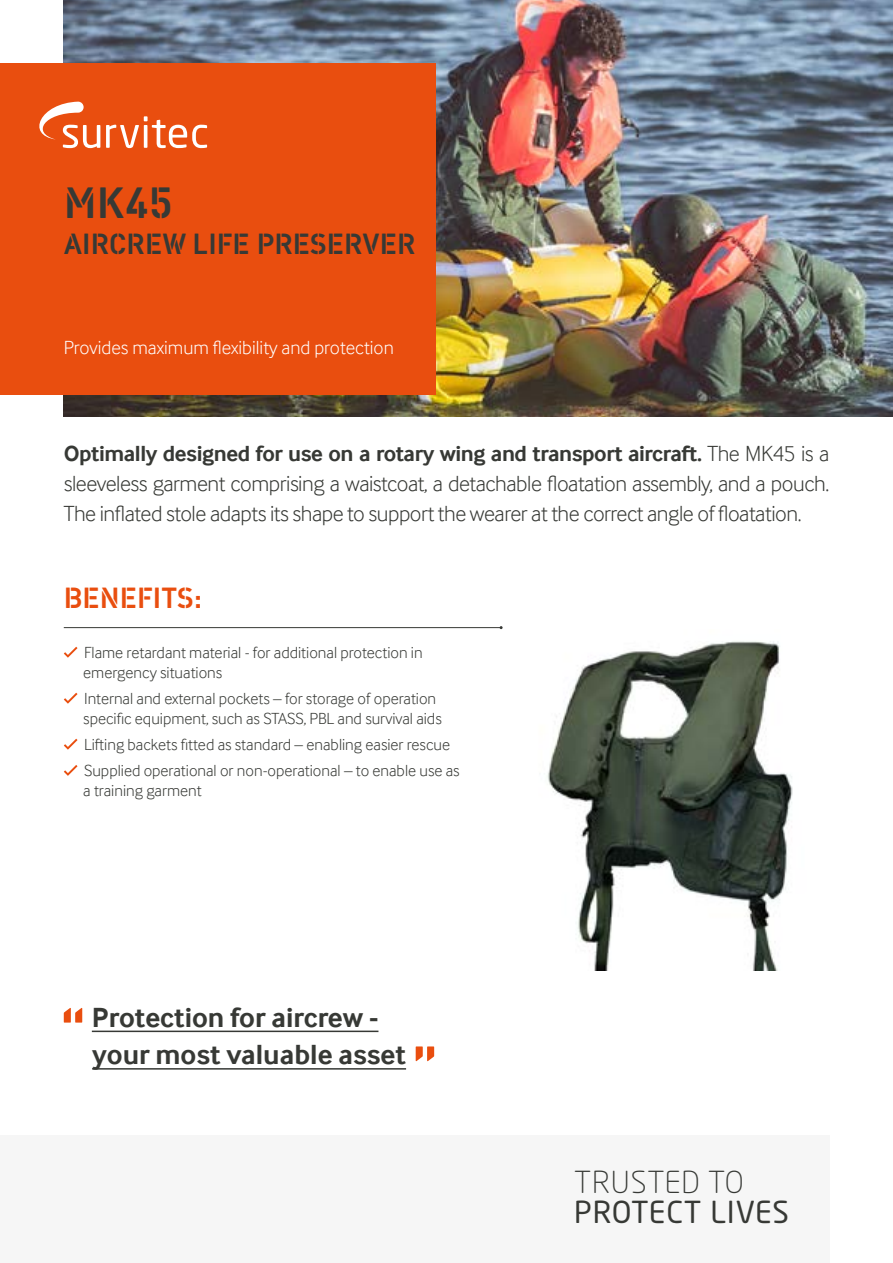
<style>
.page{position:relative;width:893px;height:1263px;background:#fff}
.page>*{position:absolute;margin:0;border:0;box-sizing:border-box;transform-origin:0 0}
.t1{font:45px "Vtg Stencil DIN";color:#373935}
.t2{font:30px "Vtg Stencil DIN";color:#373935}
.t3{font:30px "Neo Sans W1 G";letter-spacing:.03em;color:#373935}
.t4{font:300 30px "Neo Sans W1 G";letter-spacing:.03em;color:#373935}
.t5{font:30px "Vtg Stencil DIN";color:#e94e0f}
.t6{font:700 28.5px/37.5px "Inter Face";color:#373935}
.t7{font:300 22.5px/30px "Inter Face";letter-spacing:-.02em;color:#373935;text-align:justify}
.t8{font:300 19.5px "Inter Face";color:#fff}
.t9{font:300 16.5px/19.8px "Inter Face";color:#373935}
.s1{font-weight:700}
</style>
<div class="page">
<div style="left:0;top:1135px;width:829px;height:128px;background:#f6f6f6"></div>
<img style="left:64px;top:0;width:829px;height:417px">
<div style="left:0;top:64px;width:436px;height:331px;background:#e94e0f"></div>
<svg style="left:106px;top:116px;width:101px;height:32px"></svg>
<svg style="left:39px;top:102px;width:61px;height:46px"></svg>
<svg style="left:64px;top:647px;width:14px;height:11px"></svg>
<svg style="left:64px;top:693px;width:14px;height:11px"></svg>
<svg style="left:64px;top:739px;width:14px;height:11px"></svg>
<svg style="left:64px;top:765px;width:14px;height:11px"></svg>
<hr style="left:64px;top:627px;width:437px;height:1px;background:#373935">
<hr style="left:92px;top:1030px;width:286px;height:2px;background:#373935">
<hr style="left:92px;top:1068px;width:314px;height:1px;background:#373935">
<svg style="left:64px;top:1008px;width:18px;height:14px"></svg>
<svg style="left:416px;top:1046px;width:18px;height:15px"></svg>
<img style="left:547px;top:641px;width:246px;height:329px">
<h1 class="t1" style="left:64px;top:176px;width:111px">MK45</h1>
<h2 class="t2" style="left:64px;top:226px;width:353px">AIRCREW LIFE PRESERVER</h2>
<p class="t8" style="left:64px;top:336px;width:332px">Provides maximum flexibility and protection</p>
<p class="t7" style="left:64px;top:441px;width:767px"><span class="s1">Optimally designed for use on a rotary wing and transport aircraft.</span> The MK45 is a sleeveless garment comprising a waistcoat, a detachable floatation assembly, and a pouch.<br>The inflated stole adapts its shape to support the wearer at the correct angle of floatation.</p>
<h2 class="t5" style="left:64px;top:580px;width:140px">BENEFITS:</h2>
<p class="t9" style="left:83px;top:644px;width:341px">Flame retardant material - for additional protection in emergency situations</p>
<p class="t9" style="left:83px;top:690px;width:360px">Internal and external pockets – for storage of operation specific equipment, such as STASS, PBL and survival aids</p>
<p class="t9" style="left:84px;top:732px;width:377px;line-height:26.2px">Lifting backets fitted as standard – enabling easier rescue<br>Supplied operational or non-operational – to enable use as</p>
<p class="t9" style="left:83px;top:782px;width:120px">a training garment</p>
<h3 class="t6" style="left:92px;top:1001px;width:316px">Protection for aircrew - your most valuable asset</h3>
<h2 class="t4" style="left:574px;top:1163px;width:171px">TRUSTED TO</h2>
<h2 class="t3" style="left:574px;top:1193px;width:217px">PROTECT LIVES</h2>
</div>
